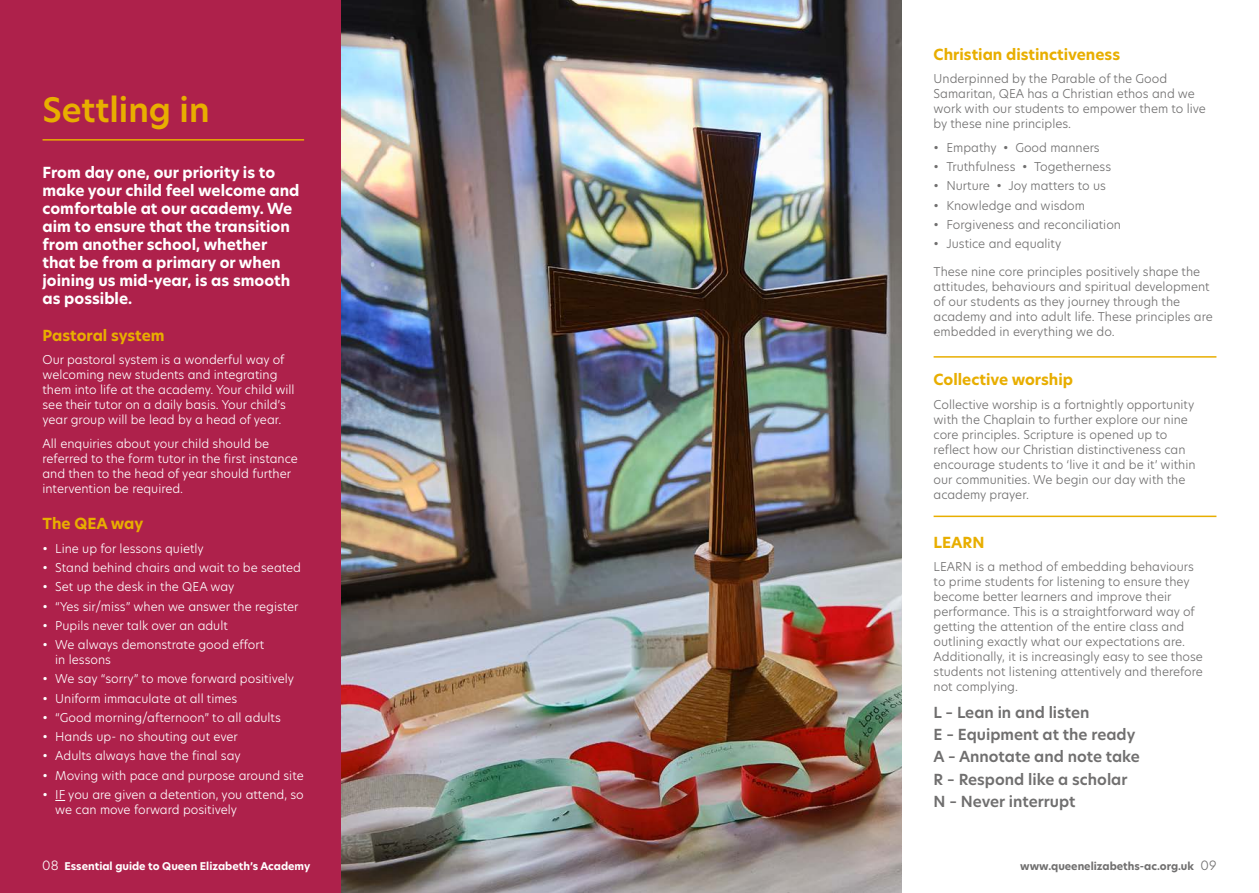
<style>
.page{position:relative;width:1259px;height:893px;background:#fff}
.page>*{position:absolute;margin:0;border:0;box-sizing:border-box;transform-origin:0 0}
.HN___Welcome_Header{font:600 33px "New Hero";color:#e8ae00}
.HN___Bold___Intro{font:700 15px/18px "New Hero";color:#fff}
.Body_Text{font:600 15px "New Hero";color:#706f6f}
.HB_SUB_HEADINGS{font:700 15px "New Hero";color:#e8ae00}
.HN___Light___Body{font:300 12px/15px "New Hero";color:#706f6f}
.HB_BULL_POINTS_WHITE{font:300 12px/15px "New Hero";color:#fff}
.HN_LIGHT_BODY_WHITE{font:300 12px/15px "New Hero";color:#fff}
.HB_BULL_POINTS_GREY{font:300 12px "New Hero";color:#706f6f}
.HN___Light___Body-2{font:700 10.5px "New Hero";color:#fff}
.HN___Light___Body-3{font:700 10.5px "New Hero";color:#706f6f}
.s1{font-weight:300;font-size:12.6px}
</style>
<div class="page">
<img style="left:340px;top:0;width:561px;height:893px">
<div style="left:0;top:0;width:340px;height:893px;background:#ae214b"></div>
<hr style="left:43px;top:139px;width:261px;height:2px;background:#e8ae00">
<hr style="left:933px;top:356px;width:283px;height:2px;background:#e8ae00">
<hr style="left:933px;top:516px;width:283px;height:1px;background:#e8ae00">
<p class="HN___Welcome_Header" style="left:43px;top:87px;width:169px">Settling in</p>
<p class="HN___Bold___Intro" style="left:43px;top:164px;width:258px">From day one, our priority is to make your child feel welcome and comfortable at our academy. We aim to ensure that the transition from another school, whether that be from a primary or when joining us mid-year, is as smooth as possible.</p>
<p class="HB_SUB_HEADINGS" style="left:43px;top:325px;width:124px">Pastoral system</p>
<p class="HN_LIGHT_BODY_WHITE" style="left:43px;top:352px;width:253px">Our pastoral system is a wonderful way of welcoming new students and integrating them into life at the academy. Your child will see their tutor on a daily basis. Your child’s year group will be lead by a head of year.</p>
<p class="HN_LIGHT_BODY_WHITE" style="left:43px;top:436px;width:257px">All enquiries about your child should be referred to the form tutor in the first instance and then to the head of year should further intervention be required.</p>
<p class="HB_SUB_HEADINGS" style="left:43px;top:514px;width:102px">The QEA way</p>
<p class="HB_BULL_POINTS_WHITE" style="left:43px;top:541px;width:163px">• Line up for lessons quietly</p>
<p class="HB_BULL_POINTS_WHITE" style="left:43px;top:560px;width:260px">• Stand behind chairs and wait to be seated</p>
<p class="HB_BULL_POINTS_WHITE" style="left:43px;top:579px;width:193px">• Set up the desk in the QEA way</p>
<p class="HB_BULL_POINTS_WHITE" style="left:43px;top:598px;width:257px">• “Yes sir/miss” when we answer the register</p>
<p class="HB_BULL_POINTS_WHITE" style="left:43px;top:618px;width:187px">• Pupils never talk over an adult</p>
<p class="HB_BULL_POINTS_WHITE" style="left:55px;top:637px;width:210px;text-indent:-13px">• We always demonstrate good effort in lessons</p>
<p class="HB_BULL_POINTS_WHITE" style="left:43px;top:671px;width:253px">• We say “sorry” to move forward positively</p>
<p class="HB_BULL_POINTS_WHITE" style="left:43px;top:690px;width:196px">• Uniform immaculate at all times</p>
<p class="HB_BULL_POINTS_WHITE" style="left:43px;top:710px;width:240px">• “Good morning/afternoon” to all adults</p>
<p class="HB_BULL_POINTS_WHITE" style="left:43px;top:729px;width:197px">• Hands up- no shouting out ever</p>
<p class="HB_BULL_POINTS_WHITE" style="left:43px;top:748px;width:200px">• Adults always have the final say</p>
<p class="HB_BULL_POINTS_WHITE" style="left:43px;top:767px;width:263px">• Moving with pace and purpose around site</p>
<p class="HB_BULL_POINTS_WHITE" style="left:55px;top:787px;width:250px;text-indent:-13px">• IF you are given a detention, you attend, so we can move forward positively</p>
<p class="HB_SUB_HEADINGS" style="left:933px;top:44px;width:188px">Christian distinctiveness</p>
<p class="HN___Light___Body" style="left:933px;top:71px;width:274px">Underpinned by the Parable of the Good Samaritan, QEA has a Christian ethos and we work with our students to empower them to live by these nine principles.</p>
<p class="HB_BULL_POINTS_GREY" style="left:933px;top:139px;width:168px">• Empathy • Good manners</p>
<p class="HB_BULL_POINTS_GREY" style="left:933px;top:158px;width:179px">• Truthfulness • Togetherness</p>
<p class="HB_BULL_POINTS_GREY" style="left:933px;top:178px;width:174px">• Nurture • Joy matters to us</p>
<p class="HB_BULL_POINTS_GREY" style="left:933px;top:197px;width:153px">• Knowledge and wisdom</p>
<p class="HB_BULL_POINTS_GREY" style="left:933px;top:216px;width:189px">• Forgiveness and reconciliation</p>
<p class="HB_BULL_POINTS_GREY" style="left:933px;top:236px;width:129px">• Justice and equality</p>
<p class="HN___Light___Body" style="left:933px;top:264px;width:281px">These nine core principles positively shape the attitudes, behaviours and spiritual development of our students as they journey through the academy and into adult life. These principles are embedded in everything we do.</p>
<p class="HB_SUB_HEADINGS" style="left:933px;top:369px;width:141px">Collective worship</p>
<p class="HN___Light___Body" style="left:933px;top:396px;width:263px">Collective worship is a fortnightly opportunity with the Chaplain to further explore our nine core principles. Scripture is opened up to reflect how our Christian distinctiveness can encourage students to ‘live it and be it’ within our communities. We begin our day with the academy prayer.</p>
<p class="HB_SUB_HEADINGS" style="left:933px;top:532px;width:53px">LEARN</p>
<p class="HN___Light___Body" style="left:933px;top:559px;width:271px">LEARN is a method of embedding behaviours to prime students for listening to ensure they become better learners and improve their performance. This is a straightforward way of getting the attention of the entire class and outlining exactly what our expectations are.<br>Additionally, it is increasingly easy to see those students not listening attentively and therefore not complying.</p>
<p class="Body_Text" style="left:933px;top:702px;width:157px">L – Lean in and listen</p>
<p class="Body_Text" style="left:933px;top:724px;width:203px">E – Equipment at the ready</p>
<p class="Body_Text" style="left:933px;top:747px;width:208px">A – Annotate and note take</p>
<p class="Body_Text" style="left:933px;top:769px;width:195px">R – Respond like a scholar</p>
<p class="Body_Text" style="left:933px;top:791px;width:143px">N – Never interrupt</p>
<p class="HN___Light___Body-2" style="left:42px;top:859px;width:270px"><span class="s1">08</span> Essential guide to Queen Elizabeth’s Academy</p>
<p class="HN___Light___Body-3" style="left:1020px;top:859px;width:198px">www.queenelizabeths-ac.org.uk <span class="s1">09</span></p>
</div>
